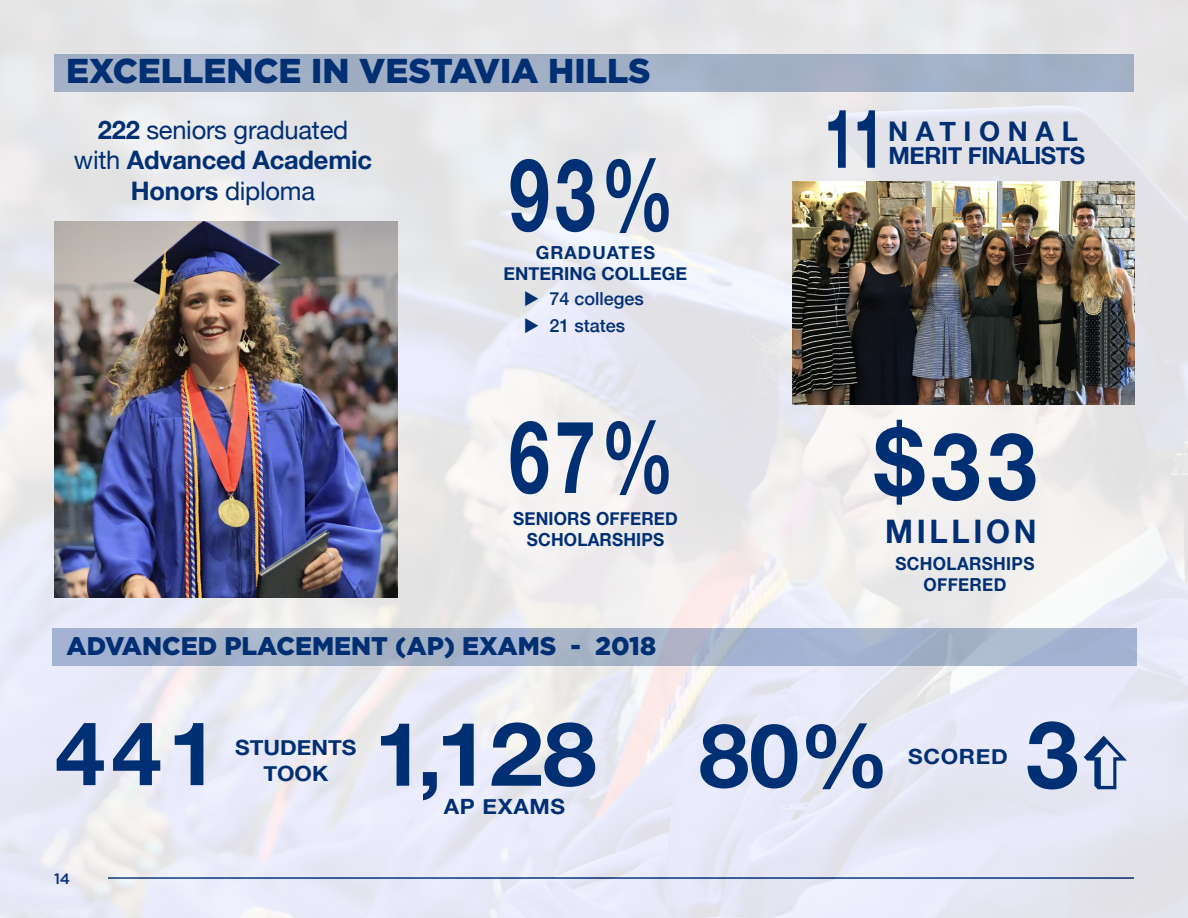
<style>
.page{position:relative;width:1188px;height:918px;background:#fff}
.page>*{position:absolute;margin:0;border:0;box-sizing:border-box;transform-origin:0 0}
.t1{font:700 100.8px "Helvetica Neue";color:#002f73;scale:.73 1}
.t2{font:700 93.6px "Helvetica Neue";color:#002f73}
.t3{font:700 93.3px "Helvetica Neue";color:#002f73;scale:.96 1}
.t4{font:700 88.65px "Helvetica Neue";color:#002f73}
.t5{font:700 82.05px "Helvetica Neue";color:#002f73;scale:.66 1}
.t6{font:900 34.5px "Gotham";color:#002f73}
.t7{font:700 32.4px "Helvetica Neue";letter-spacing:.12em;color:#002f73;scale:.95 1}
.t8{font:700 27.15px "Helvetica Neue";letter-spacing:.28em;color:#002f73}
.t9{font:25.5px/30.6px "Helvetica Neue";letter-spacing:-.01em;color:#002f73;text-align:center}
.t10{font:900 25.5px "Gotham";color:#002f73}
.t11{font:700 23.7px "Helvetica Neue";letter-spacing:-.02em;color:#002f73}
.t12{font:700 21px/25.2px "Helvetica Neue";letter-spacing:.015em;color:#002f73;text-align:center;scale:1.07 1}
.t13{font:700 18px/21px "Helvetica Neue";letter-spacing:.01em;color:#002f73;text-align:center;scale:.95 1}
.t14{font:700 18px/21.6px "Helvetica Neue";letter-spacing:.01em;color:#002f73;text-align:center}
.t15{font:500 18px "Helvetica Neue";color:#002f73}
.t16{font:500 15px "Gotham HTF";color:#002f73}
.s1{font-weight:700}
</style>
<div class="page">
<img style="left:0;top:0;width:1188px;height:918px">
<div style="left:54px;top:54px;width:1080px;height:38px;background:#a2b0c5"></div>
<img style="left:792px;top:181px;width:343px;height:224px">
<div style="left:52px;top:628px;width:1085px;height:38px;background:#a4b2cc"></div>
<img style="left:54px;top:222px;width:343px;height:376px">
<div style="left:1084px;top:736px;width:44px;height:53px;background:#e7e9f8"></div>
<p class="t6" style="left:66px;top:51px;width:586px">EXCELLENCE IN VESTAVIA HILLS</p>
<p class="t9" style="left:74px;top:116px;width:300px"><span class="s1">222</span> seniors graduated with <span class="s1">Advanced Academic<br>Honors</span> diploma</p>
<p class="t1" style="left:509px;top:116px;width:228px">93%</p>
<p class="t14" style="left:504px;top:242px;width:185px">GRADUATES<br>ENTERING COLLEGE</p>
<p class="t15" style="left:524px;top:284px;width:122px">◆ 74 colleges</p>
<p class="t15" style="left:524px;top:311px;width:103px">◆ 21 states</p>
<p class="t5" style="left:824px;top:74px;width:92px">11</p>
<p class="t8" style="left:888px;top:110px;width:191px">NATIONAL</p>
<p class="t11" style="left:889px;top:137px;width:198px">MERIT FINALISTS</p>
<p class="t1" style="left:509px;top:378px;width:228px">67%</p>
<p class="t13" style="left:513px;top:509px;width:175px">SENIORS OFFERED</p>
<p class="t13" style="left:527px;top:530px;width:146px">SCHOLARSHIPS</p>
<p class="t10" style="left:66px;top:631px;width:591px">ADVANCED PLACEMENT (AP) EXAMS - 2018</p>
<p class="t3" style="left:874px;top:393px;width:171px">$33</p>
<p class="t7" style="left:885px;top:506px;width:161px">MILLION</p>
<p class="t13" style="left:895px;top:554px;width:148px">SCHOLARSHIPS<br>OFFERED</p>
<p class="t4" style="left:55px;top:684px;width:164px">441</p>
<p class="t16" style="left:54px;top:870px;width:18px">14</p>
<p class="t12" style="left:235px;top:736px;width:115px">STUDENTS<br>TOOK</p>
<p class="t4" style="left:374px;top:685px;width:224px">1,128</p>
<p class="t12" style="left:444px;top:794px;width:115px">AP EXAMS</p>
<p class="t4" style="left:699px;top:686px;width:192px">80%</p>
<p class="t12" style="left:908px;top:744px;width:95px">SCORED</p>
<p class="t2" style="left:1026px;top:681px;width:54px">3</p>
</div>
